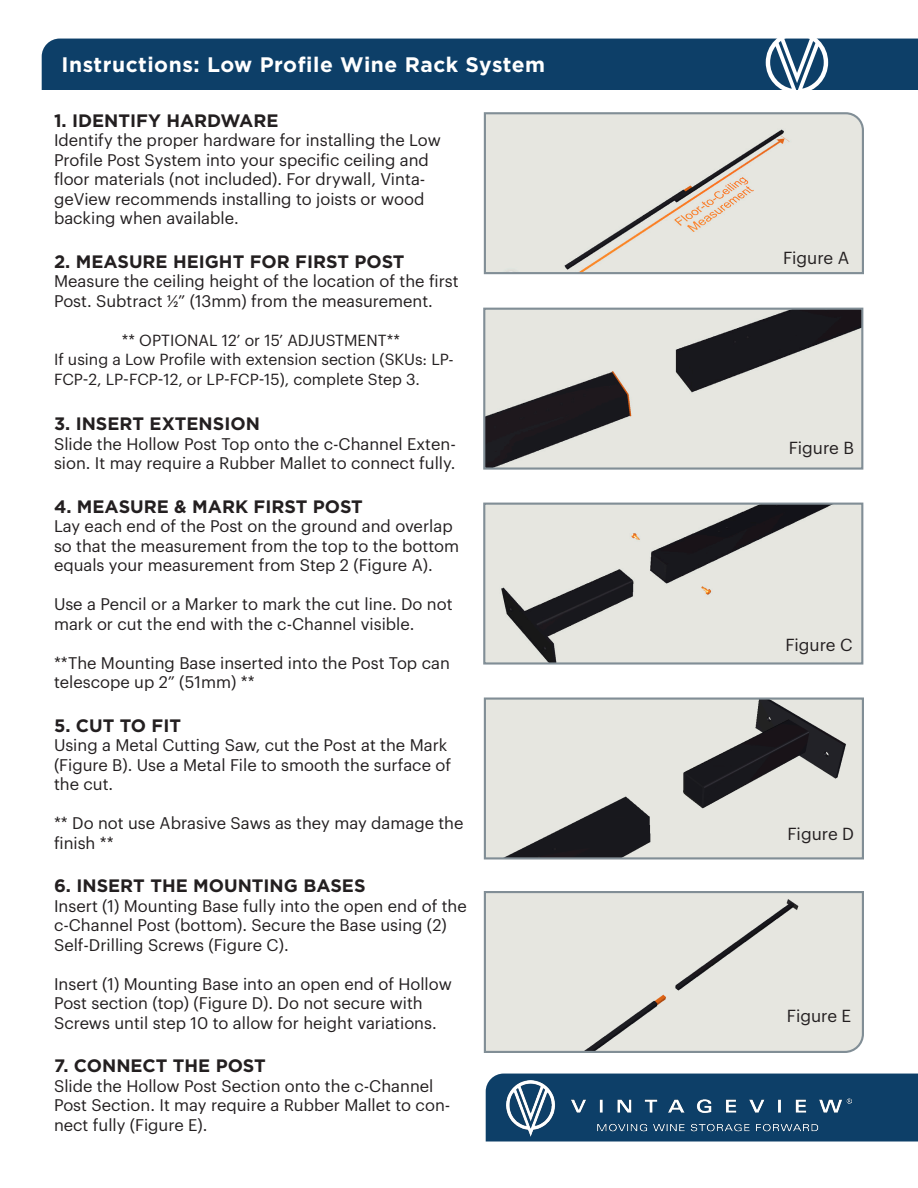
<style>
.page{position:relative;width:918px;height:1188px;background:#fff}
.page>*{position:absolute;margin:0;border:0;box-sizing:border-box;transform-origin:0 0}
.t1{font:700 21px "Gotham";letter-spacing:.025em;color:#fff}
.t2{font:700 18px "Gotham";color:#231f20}
.t3{font:17.1px "Graphik";color:#231f20}
.t4{font:16.5px/19.5px "Graphik";color:#231f20}
.t5{font:15.75px/19.5px "Graphik";color:#231f20}
</style>
<div class="page">
<svg style="left:483px;top:112px;width:381px;height:163px;background:#dfded7"></svg>
<img style="left:486px;top:311px;width:374px;height:156px">
<div style="left:483px;top:308px;width:380px;height:162px;border:2px solid #818e96"></div>
<img style="left:486px;top:506px;width:374px;height:156px">
<div style="left:483px;top:503px;width:380px;height:162px;border:2px solid #818e96"></div>
<img style="left:487px;top:700px;width:374px;height:156px">
<div style="left:484px;top:697px;width:380px;height:162px;border:2px solid #818e96"></div>
<svg style="left:483px;top:891px;width:381px;height:162px;background:#dedfd9"></svg>
<div style="left:42px;top:39px;width:876px;height:51px;background:#0d3f68"></div>
<svg style="left:766px;top:38px;width:62px;height:52px"></svg>
<div style="left:486px;top:1074px;width:432px;height:67px;background:#0d3f68"></div>
<img style="left:507px;top:1080px;width:345px;height:56px">
<p class="t1" style="left:62px;top:51px;width:485px">Instructions: Low Profile Wine Rack System</p>
<p class="t2" style="left:54px;top:108px;width:226px">1. IDENTIFY HARDWARE</p>
<p class="t4" style="left:54px;top:129px;width:388px">Identify the proper hardware for installing the Low Profile Post System into your specific ceiling and floor materials (not included). For drywall, Vinta&shy;geView recommends installing to joists or wood backing when available.</p>
<p class="t2" style="left:54px;top:249px;width:352px">2. MEASURE HEIGHT FOR FIRST POST</p>
<p class="t4" style="left:54px;top:270px;width:406px">Measure the ceiling height of the location of the first<br>Post. Subtract ½” (13mm) from the measurement.</p>
<p class="t5" style="left:122px;top:329px;width:280px">** OPTIONAL 12’ or 15’ ADJUSTMENT**</p>
<p class="t5" style="left:54px;top:348px;width:401px">If using a Low Profile with extension section (SKUs: LP-<br>FCP-2, LP-FCP-12, or LP-FCP-15), complete Step 3.</p>
<p class="t2" style="left:54px;top:412px;width:207px">3. INSERT EXTENSION</p>
<p class="t4" style="left:54px;top:433px;width:403px">Slide the Hollow Post Top onto the c-Channel Exten&shy;sion. It may require a Rubber Mallet to connect fully.</p>
<p class="t2" style="left:54px;top:494px;width:310px">4. MEASURE &amp; MARK FIRST POST</p>
<p class="t4" style="left:54px;top:515px;width:407px">Lay each end of the Post on the ground and overlap so that the measurement from the top to the bottom equals your measurement from Step 2 (Figure A).</p>
<p class="t4" style="left:54px;top:593px;width:400px">Use a Pencil or a Marker to mark the cut line. Do not mark or cut the end with the c-Channel visible.</p>
<p class="t4" style="left:54px;top:652px;width:397px">**The Mounting Base inserted into the Post Top can telescope up 2” (51mm) **</p>
<p class="t2" style="left:54px;top:713px;width:129px">5. CUT TO FIT</p>
<p class="t4" style="left:54px;top:734px;width:399px">Using a Metal Cutting Saw, cut the Post at the Mark (Figure B). Use a Metal File to smooth the surface of the cut.</p>
<p class="t4" style="left:54px;top:812px;width:411px">** Do not use Abrasive Saws as they may damage the finish **</p>
<p class="t2" style="left:54px;top:874px;width:313px">6. INSERT THE MOUNTING BASES</p>
<p class="t4" style="left:54px;top:895px;width:414px">Insert (1) Mounting Base fully into the open end of the c-Channel Post (bottom). Secure the Base using (2)<br>Self-Drilling Screws (Figure C).</p>
<p class="t4" style="left:54px;top:973px;width:399px">Insert (1) Mounting Base into an open end of Hollow<br>Post section (top) (Figure D). Do not secure with<br>Screws until step 10 to allow for height variations.</p>
<p class="t2" style="left:54px;top:1054px;width:213px">7. CONNECT THE POST</p>
<p class="t4" style="left:54px;top:1075px;width:398px">Slide the Hollow Post Section onto the c-Channel<br>Post Section. It may require a Rubber Mallet to con&shy;nect fully (Figure E).</p>
<p class="t3" style="left:783px;top:245px;width:68px">Figure A</p>
<p class="t3" style="left:789px;top:435px;width:67px">Figure B</p>
<p class="t3" style="left:785px;top:632px;width:69px">Figure C</p>
<p class="t3" style="left:788px;top:821px;width:68px">Figure D</p>
<p class="t3" style="left:787px;top:1003px;width:66px">Figure E</p>
</div>
